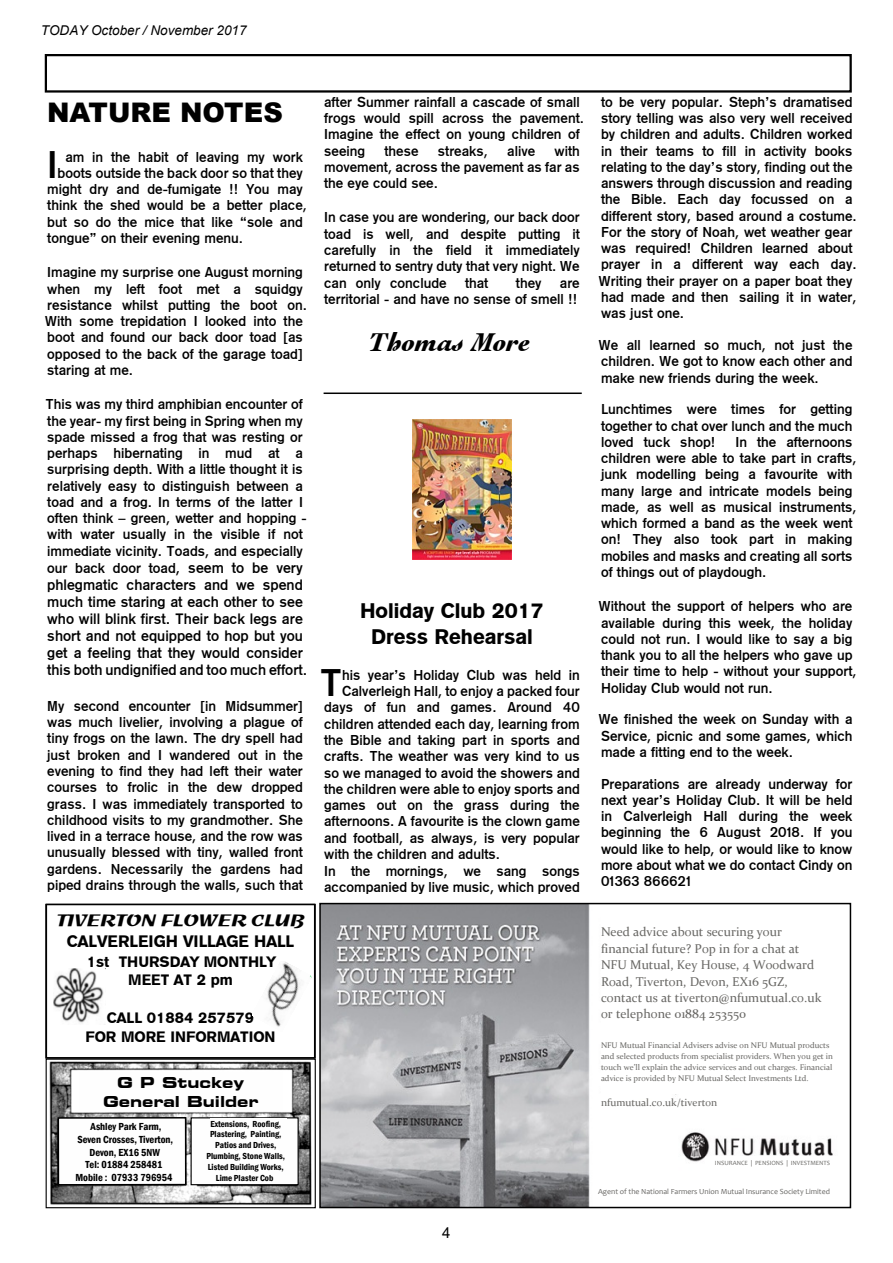
<style>
.page{position:relative;width:893px;height:1263px;background:#fff}
.page>*{position:absolute;margin:0;border:0;box-sizing:border-box;transform-origin:0 0}
.t1{font:38.25px "Gothic 725 BT Bold A";color:#000}
.t2{font:900 27px "Arial";color:#000}
.t3{font:italic 900 27px "Engraver Oldsty 205 BT";color:#000}
.t4{font:21px/26.1px "Gothic 725 BT Black A";color:#000;text-align:center}
.t5{font:16.5px "Gothic 725 BT Black A";color:#000}
.t6{font:15.75px "Sprint SF";color:#000}
.t7{font:15px/17.1px "Gothic 725 BT Bold A";color:#000}
.t8{font:15px/18.9px "Gothic 725 BT Black A";color:#000;text-align:center}
.t9{font:700 expanded 15px/18.9px "Square 721 BT";color:#000;text-align:center}
.t10{font:15px "Arial";color:#000}
.t11{font:14.25px/16.2px "Gothic 725 BT Bold A";color:#000;text-align:justify}
.t12{font:italic 13.5px "Arial";color:#000}
.t13{font:12.75px/16.5px "Constantia";color:#686764}
.t14{font:600 condensed 10.5px/12.8px "Franklin Gothic";color:#000;text-align:center}
.t15{font:10.5px "Constantia";color:#686764}
.t16{font:600 condensed 9px/11.1px "Franklin Gothic";color:#000}
.t17{font:8.25px/10.9px "Constantia";color:#686764}
.t18{font:7.8px "Candara";color:#686764}
.t19{font:6.45px "Candara";color:#686764}
.s1{font-size:15px}
</style>
<div class="page">
<img style="left:49px;top:1061px;width:263px;height:145px">
<div style="left:46px;top:1058px;width:270px;height:150px;border:1px solid #000"></div>
<div style="left:58px;top:1117px;width:128px;height:68px;background:#fefefe;border:2px solid #000"></div>
<div style="left:191px;top:1117px;width:108px;height:68px;background:#fefefe;border:1px solid #000"></div>
<div style="left:210px;top:1118px;width:71px;height:11px;background:#fefefe"></div>
<div style="left:281px;top:1118px;width:5px;height:11px;background:#fefefe"></div>
<div style="left:79px;top:1072px;width:203px;height:38px;background:#fefefe"></div>
<div style="left:45px;top:54px;width:807px;height:39px;border:2px solid #000"></div>
<div style="left:45px;top:904px;width:271px;height:154px;border:2px solid #000"></div>
<div style="left:46px;top:904px;width:269px;height:154px;border:1px solid #000"></div>
<img style="left:53px;top:968px;width:53px;height:55px">
<img style="left:266px;top:962px;width:45px;height:65px">
<img style="left:322px;top:906px;width:511px;height:299px">
<div style="left:319px;top:903px;width:532px;height:305px;border:2px solid #000"></div>
<div style="left:601px;top:909px;width:245px;height:184px;background:#fff"></div>
<div style="left:596px;top:1178px;width:243px;height:22px;background:#fff"></div>
<div style="left:710px;top:1156px;width:129px;height:15px;background:#fff"></div>
<img style="left:412px;top:419px;width:99px;height:140px">
<hr style="left:324px;top:392px;width:258px;height:2px;background:#000">
<p class="t12" style="left:41px;top:25px;width:207px">TODAY October / November 2017</p>
<h2 class="t2" style="left:47px;top:103px;width:237px">NATURE NOTES</h2>
<h1 class="t1" style="left:47px;top:149px;width:12px">I</h1>
<p class="t11" style="left:65px;top:150px;width:239px">am in the habit of leaving my work</p>
<p class="t11" style="left:58px;top:166px;width:247px">boots outside the back door so that they</p>
<p class="t11" style="left:47px;top:182px;width:257px">might dry and de-fumigate !! You may</p>
<p class="t11" style="left:47px;top:199px;width:261px">think the shed would be a better place,</p>
<p class="t11" style="left:47px;top:215px;width:257px">but so do the mice that like “sole and</p>
<p class="t11" style="left:47px;top:231px;width:197px">tongue” on their evening menu.</p>
<p class="t11" style="left:45px;top:265px;width:264px;text-align:left">Imagine my surprise one August morning when my left foot met a squidgy resistance whilst putting the boot on.<br>With some trepidation I looked into the boot and found our back door toad [as opposed to the back of the garage toad] staring at me.</p>
<p class="t11" style="left:46px;top:397px;width:263px;text-align:left">This was my third amphibian encounter of the year- my first being in Spring when my spade missed a frog that was resting or perhaps hibernating in mud at a surprising depth. With a little thought it is relatively easy to distinguish between a toad and a frog. In terms of the latter I often think – green, wetter and hopping - with water usually in the visible if not immediate vicinity. Toads, and especially our back door toad<span class="s1">, seem to be very</span></p>
<p class="t7" style="left:47px;top:577px;width:262px">phlegmatic characters and we spend much time staring at each other to see who will blink first. Their back legs are short and not equipped to hop but you get a feeling that they would consider this both undignified and too much effort.</p>
<p class="t11" style="left:47px;top:699px;width:257px">My second encounter [in Midsummer] was much livelier, involving a plague of tiny frogs on the lawn. The dry spell had just broken and I wandered out in the evening to find they had left their water courses to frolic in the dew dropped grass. I was immediately transported to childhood visits to my grandmother. She lived in a terrace house, and the row was unusually blessed with tiny, walled front gardens. Necessarily the gardens had piped drains through the walls, such that</p>
<p class="t6" style="left:55px;top:911px;width:249px">TIVERTON FLOWER CLUB</p>
<p class="t5" style="left:67px;top:935px;width:229px">CALVERLEIGH VILLAGE HALL</p>
<p class="t8" style="left:87px;top:953px;width:190px">1st THURSDAY MONTHLY<br>MEET AT 2 pm</p>
<p class="t8" style="left:85px;top:1010px;width:192px">CALL 01884 257579<br>FOR MORE INFORMATION</p>
<p class="t9" style="left:103px;top:1074px;width:157px">G P Stuckey<br>General Builder</p>
<p class="t14" style="left:75px;top:1121px;width:99px">Ashley Park Farm,<br>Seven Crosses, Tiverton,<br>Devon, EX16 5NW<br>Tel: 01884 258481<br>Mobile : 07933 796954</p>
<p class="t16" style="left:210px;top:1119px;width:73px;line-height:10.2px">Extensions, Roofing,<br>Plastering, Painting,</p>
<p class="t16" style="left:206px;top:1140px;width:80px;text-align:center">Patios and Drives,<br>Plumbing, Stone Walls,<br>Listed Building Works,<br>Lime Plaster Cob</p>
<p class="t11" style="left:324px;top:95px;width:261px;text-align:left">after Summer rainfall a cascade of small frogs would spill across the pavement.<br>Imagine the effect on young children of seeing</p>
<p class="t11" style="left:324px;top:144px;width:257px;text-indent:230px">with movement, across the pavement as far as the eye could see.</p>
<p class="t11" style="left:324px;top:211px;width:257px">In case you are wondering, our back door toad is well, and despite putting it carefully in the field it immediately returned to sentry duty that very night. We can only conclude</p>
<p class="t11" style="left:384px;top:144px;width:36px">these</p>
<p class="t11" style="left:438px;top:144px;width:52px">streaks,</p>
<p class="t11" style="left:507px;top:144px;width:30px">alive</p>
<p class="t11" style="left:465px;top:276px;width:25px">that</p>
<p class="t11" style="left:516px;top:276px;width:27px">they</p>
<p class="t11" style="left:324px;top:276px;width:257px;text-align:right">are<br>territorial - and have no sense of smell !!</p>
<h2 class="t3" style="left:369px;top:330px;width:164px">Thomas More</h2>
<h3 class="t4" style="left:360px;top:599px;width:185px">Holiday Club 2017<br>Dress Rehearsal</h3>
<h1 class="t1" style="left:320px;top:667px;width:24px">T</h1>
<p class="t11" style="left:342px;top:668px;width:239px">his year’s Holiday Club was held in</p>
<p class="t11" style="left:342px;top:684px;width:239px">Calverleigh Hall, to enjoy a packed four</p>
<p class="t11" style="left:324px;top:701px;width:257px">days of fun and games. Around 40</p>
<p class="t11" style="left:324px;top:717px;width:257px">children attended each day, learning from</p>
<p class="t11" style="left:324px;top:733px;width:257px">the Bible and taking part in sports and</p>
<p class="t11" style="left:324px;top:749px;width:257px">crafts. The weather was very kind to us</p>
<p class="t11" style="left:324px;top:766px;width:257px">so we managed to avoid the showers and</p>
<p class="t11" style="left:324px;top:782px;width:257px">the children were able to enjoy sports and</p>
<p class="t11" style="left:324px;top:798px;width:257px">games out on the grass during the</p>
<p class="t11" style="left:324px;top:814px;width:257px">afternoons. A favourite is the clown game</p>
<p class="t11" style="left:324px;top:831px;width:257px">and football, as always, is very popular</p>
<p class="t11" style="left:324px;top:847px;width:177px">with the children and adults.</p>
<p class="t11" style="left:324px;top:864px;width:257px">In the mornings, we sang songs</p>
<p class="t11" style="left:324px;top:880px;width:257px">accompanied by live music, which proved</p>
<p class="t10" style="left:442px;top:1227px;width:10px">4</p>
<p class="t11" style="left:599px;top:95px;width:260px;text-align:left">to be very popular. Steph’s dramatised story telling was also very well received by children and adults. Children worked in their teams to fill in activity books relating to the day’s story, finding out the answers through discussion and reading the Bible. Each day focussed on a different story, based around a costume.<br>For the story of Noah, wet weather gear was required! Children learned about prayer in a different way each day.<br>Writing their prayer on a paper boat they had made and then sailing it in water, was just one.</p>
<p class="t11" style="left:599px;top:338px;width:255px">We all learned so much, not just the children. We got to know each other and make new friends during the week.</p>
<p class="t11" style="left:601px;top:402px;width:253px">Lunchtimes were times for getting together to chat over lunch and the much loved tuck shop!</p>
<p class="t11" style="left:601px;top:435px;width:257px;text-align:left;text-indent:134px">In the afternoons children were able to take part in crafts, junk modelling being a favourite with many large and intricate models being made, as well as musical instruments, which formed a band as the week went on! They also took part in making mobiles and masks and creating all sorts of things out of playdough.</p>
<p class="t11" style="left:599px;top:599px;width:260px;text-align:left">Without the support of helpers who are available during this week, the holiday could not run. I would like to say a big thank you to all the helpers who gave up their time to help - without your support, Holiday Club would not run.</p>
<p class="t11" style="left:599px;top:713px;width:255px">We finished the week on Sunday with a Service, picnic and some games, which made a fitting end to the week.</p>
<p class="t11" style="left:601px;top:777px;width:253px">Preparations are already underway for next year’s Holiday Club. It will be held in Calverleigh Hall during the week beginning the 6 August 2018. If you would like to help, or would like to know more about what we do contact Cindy on 01363 866621</p>
<p class="t13" style="left:601px;top:925px;width:222px">Need advice about securing your financial future? Pop in for a chat at NFU Mutual, Key House, 4 Woodward Road, Tiverton, Devon, EX16 5GZ, contact us at tiverton@nfumutual.co.uk or telephone 01884 253550</p>
<p class="t17" style="left:601px;top:1040px;width:234px">NFU Mutual Financial Advisers advise on NFU Mutual products and selected products from specialist providers. When you get in touch we’ll explain the advice services and out charges. Financial advice is provided by NFU Mutual Select Investments Ltd.</p>
<p class="t15" style="left:601px;top:1098px;width:118px">nfumutual.co.uk/tiverton</p>
<p class="t19" style="left:715px;top:1160px;width:117px">INSURANCE | PENSIONS | INVESTMENTS</p>
<p class="t18" style="left:598px;top:1188px;width:233px">Agent of the National Farmers Union Mutual Insurance Society Limited</p>
</div>
